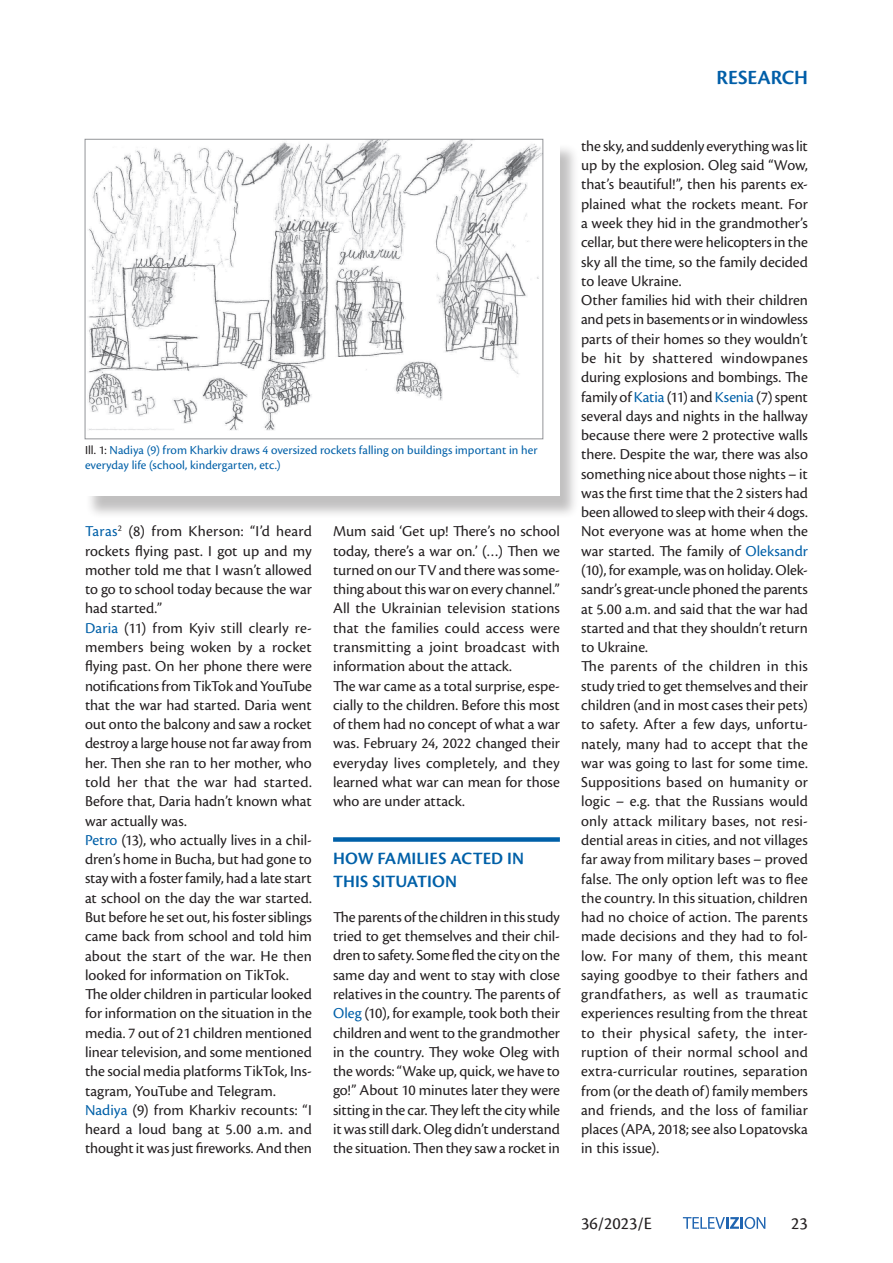
<style>
.page{position:relative;width:893px;height:1263px;background:#fff}
.page>*{position:absolute;margin:0;border:0;box-sizing:border-box;transform-origin:0 0}
.t1{font:600 21px "Cronos Pro";letter-spacing:-.005em;color:#005ea8}
.t2{font:600 18px/22.5px "Cronos Pro";letter-spacing:.005em;color:#0060a8}
.t3{font:18px "Cronos Pro";color:#231f20}
.t4{font:15.75px/19.4px "Cronos Pro";color:#231f20}
.t5{font:12.75px/15.3px "Cronos Pro";letter-spacing:.005em;color:#0060a8}
.s1{color:#231f20}
.s2{color:#0060a8}
</style>
<div class="page">
<svg style="left:683px;top:1217px;width:82px;height:12px"></svg>
<div style="left:333px;top:837px;width:227px;height:5px;background:#0060a8"></div>
<div style="left:86px;top:144px;width:493px;height:375px;background:#231f20;opacity:.28"></div>
<div style="left:85px;top:139px;width:475px;height:357px;background:#fff"></div>
<img style="left:88px;top:141px;width:453px;height:290px">
<div style="left:85px;top:139px;width:458px;height:300px;border:1px solid #939598"></div>
<h1 class="t1" style="left:717px;top:65px;width:93px">RESEARCH</h1>
<p class="t5" style="left:85px;top:443px;width:454px"><span class="s1">Ill. 1:</span> Nadiya (9) from Kharkiv draws 4 oversized rockets falling on buildings important in her everyday life (school, kindergarten, etc.)</p>
<p class="t4" style="left:85px;top:522px;width:228px"><span class="s2">Taras</span><sup>2</sup> (8) from Kherson: “I’d heard rockets flying past. I got up and my mother told me that I wasn’t allowed to go to school today because the war had started.”<br><span class="s2">Daria</span> (11) from Kyiv still clearly re&shy;members being woken by a rocket flying past. On her phone there were notifications from TikTok and YouTube that the war had started. Daria went out onto the balcony and saw a rocket destroy a large house not far away from her. Then she ran to her mother, who told her that the war had started.<br>Before that, Daria hadn’t known what war actually was.<br><span class="s2">Petro</span> (13), who actually lives in a chil&shy;dren’s home in Bucha, but had gone to stay with a foster family, had a late start at school on the day the war started.<br>But before he set out, his foster siblings came back from school and told him about the start of the war. He then looked for information on TikTok.<br>The older children in particular looked for information on the situation in the media. 7 out of 21 children mentioned linear television, and some mentioned the social media platforms TikTok, Ins&shy;tagram, YouTube and Telegram.<br><span class="s2">Nadiya</span> (9) from Kharkiv recounts: “I heard a loud bang at 5.00 a.m. and thought it was just fireworks. And then</p>
<p class="t4" style="left:333px;top:522px;width:228px">Mum said ‘Get up! There’s no school today, there’s a war on.’ (…) Then we turned on our TV and there was some&shy;thing about this war on every channel.” All the Ukrainian television stations that the families could access were transmitting a joint broadcast with information about the attack.<br>The war came as a total surprise, espe&shy;cially to the children. Before this most of them had no concept of what a war was. February 24, 2022 changed their everyday lives completely, and they learned what war can mean for those who are under attack.</p>
<p class="t2" style="left:333px;top:847px;width:192px">HOW FAMILIES ACTED IN<br>THIS SITUATION</p>
<p class="t4" style="left:333px;top:907px;width:228px;text-align:justify">The parents of the children in this study tried to get themselves and their chil&shy;dren to safety. Some fled the city on the same day and went to stay with close relatives in the country. The parents of <span class="s2">Oleg</span> (10), for example, took both their children and went to the grandmother in the country. They woke Oleg with the words: “Wake up, quick, we have to go!” About 10 minutes later they were sitting in the car. They left the city while it was still dark. Oleg didn’t understand the situation. Then they saw a rocket in</p>
<p class="t4" style="left:581px;top:136px;width:228px">the sky, and suddenly everything was lit up by the explosion. Oleg said “Wow, that’s beautiful!”, then his parents ex&shy;plained what the rockets meant. For a week they hid in the grandmother’s cellar, but there were helicopters in the sky all the time, so the family decided to leave Ukraine.<br>Other families hid with their children and pets in basements or in windowless parts of their homes so they wouldn’t be hit by shattered windowpanes during explosions and bombings. The family of <span class="s2">Katia</span> (11) and <span class="s2">Ksenia</span> (7) spent several days and nights in the hallway because there were 2 protective walls there. Despite the war, there was also something nice about those nights – it was the first time that the 2 sisters had been allowed to sleep with their 4 dogs.<br>Not everyone was at home when the war started. The family of <span class="s2">Oleksandr </span>(10), for example, was on holiday. Olek&shy;sandr’s great-uncle phoned the parents at 5.00 a.m. and said that the war had started and that they shouldn’t return to Ukraine.<br>The parents of the children in this study tried to get themselves and their children (and in most cases their pets) to safety. After a few days, unfortu&shy;nately, many had to accept that the war was going to last for some time.<br>Suppositions based on humanity or logic – e.g. that the Russians would only attack military bases, not resi&shy;dential areas in cities, and not villages far away from military bases – proved false. The only option left was to flee the country. In this situation, children had no choice of action. The parents made decisions and they had to fol&shy;low. For many of them, this meant saying goodbye to their fathers and grandfathers, as well as traumatic experiences resulting from the threat to their physical safety, the inter&shy;ruption of their normal school and extra-curricular routines, separation from (or the death of) family members and friends, and the loss of familiar places (APA, 2018; see also Lopatovska in this issue).</p>
<p class="t3" style="left:581px;top:1213px;width:72px">36/2023/E</p>
<p class="t3" style="left:791px;top:1213px;width:18px">23</p>
</div>
